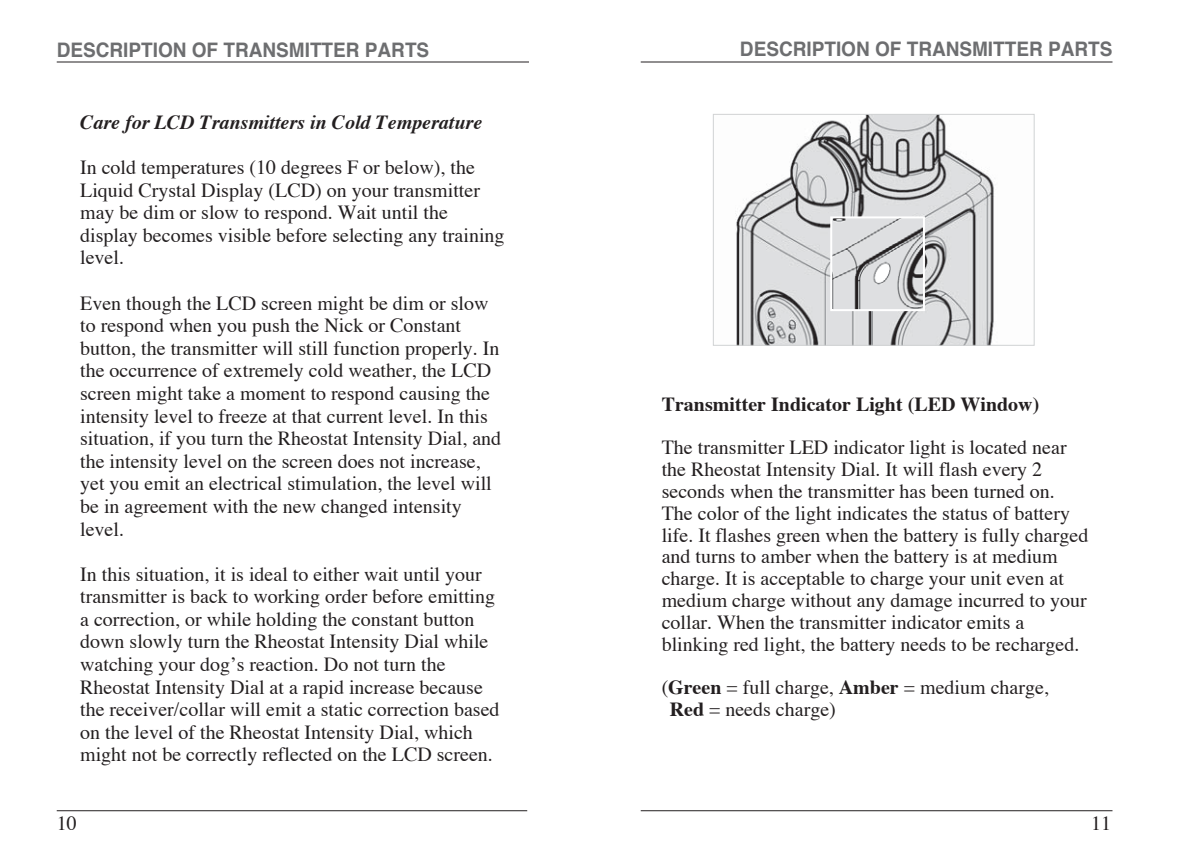
<style>
.page{position:relative;width:1190px;height:866px;background:#fff}
.page>*{position:absolute;margin:0;border:0;box-sizing:border-box;transform-origin:0 0}
.t1{font:20px/22.6px "Times";color:#231f20}
.t2{font:700 20px "Helvetica";color:#6d6e70;scale:.95 1}
.t3{font:italic 700 20px "Times";color:#231f20}
.t4{font:700 20px "Times";color:#231f20}
.s1{font-weight:700}
</style>
<div class="page">
<hr style="left:57px;top:62px;width:472px;height:1px;background:#231f20">
<hr style="left:57px;top:810px;width:470px;height:1px;background:#231f20">
<hr style="left:641px;top:62px;width:471px;height:1px;background:#231f20">
<hr style="left:641px;top:810px;width:471px;height:1px;background:#231f20">
<img style="left:735px;top:116px;width:259px;height:228px">
<div style="left:713px;top:114px;width:322px;height:232px;border:1px solid #d1d3d4"></div>
<img style="left:833px;top:219px;width:89px;height:89px">
<div style="left:830px;top:216px;width:95px;height:95px;border:2px solid #fff"></div>
<p class="t2" style="left:57px;top:41px;width:394px">DESCRIPTION OF TRANSMITTER PARTS</p>
<p class="t3" style="left:80px;top:114px;width:404px">Care for LCD Transmitters in Cold Temperature</p>
<p class="t1" style="left:80px;top:158px;width:426px">In cold temperatures (10 degrees F or below), the Liquid Crystal Display (LCD) on your transmitter may be dim or slow to respond. Wait until the display becomes visible before selecting any training level.</p>
<p class="t1" style="left:80px;top:293px;width:423px">Even though the LCD screen might be dim or slow to respond when you push the Nick or Constant button, the transmitter will still function properly. In the occurrence of extremely cold weather, the LCD screen might take a moment to respond causing the intensity level to freeze at that current level. In this situation, if you turn the Rheostat Intensity Dial, and the intensity level on the screen does not increase, yet you emit an electrical stimulation, the level will be in agreement with the new changed intensity level.</p>
<p class="t1" style="left:80px;top:564px;width:421px">In this situation, it is ideal to either wait until your transmitter is back to working order before emitting a correction, or while holding the constant button down slowly turn the Rheostat Intensity Dial while watching your dog’s reaction. Do not turn the Rheostat Intensity Dial at a rapid increase because the receiver/collar will emit a static correction based on the level of the Rheostat Intensity Dial, which might not be correctly reflected on the LCD screen.</p>
<p class="t1" style="left:57px;top:814px;width:21px">10</p>
<p class="t2" style="left:740px;top:40px;width:394px">DESCRIPTION OF TRANSMITTER PARTS</p>
<p class="t4" style="left:662px;top:396px;width:379px">Transmitter Indicator Light (LED Window)</p>
<p class="t1" style="left:662px;top:439px;width:428px;line-height:21.8px">The transmitter LED indicator light is located near the Rheostat Intensity Dial. It will flash every 2 seconds when the transmitter has been turned on.<br>The color of the light indicates the status of battery life. It flashes green when the battery is fully charged and turns to amber when the battery is at medium charge. It is acceptable to charge your unit even at medium charge without any damage incurred to your collar. When the transmitter indicator emits a blinking red light, the battery needs to be recharged.</p>
<p class="t1" style="left:670px;top:678px;width:381px;line-height:21.8px;text-indent:-8px">(<span class="s1">Green</span> = full charge, <span class="s1">Amber</span> = medium charge,<br><span class="s1">Red</span> = needs charge)</p>
<p class="t1" style="left:1091px;top:814px;width:21px">11</p>
</div>
